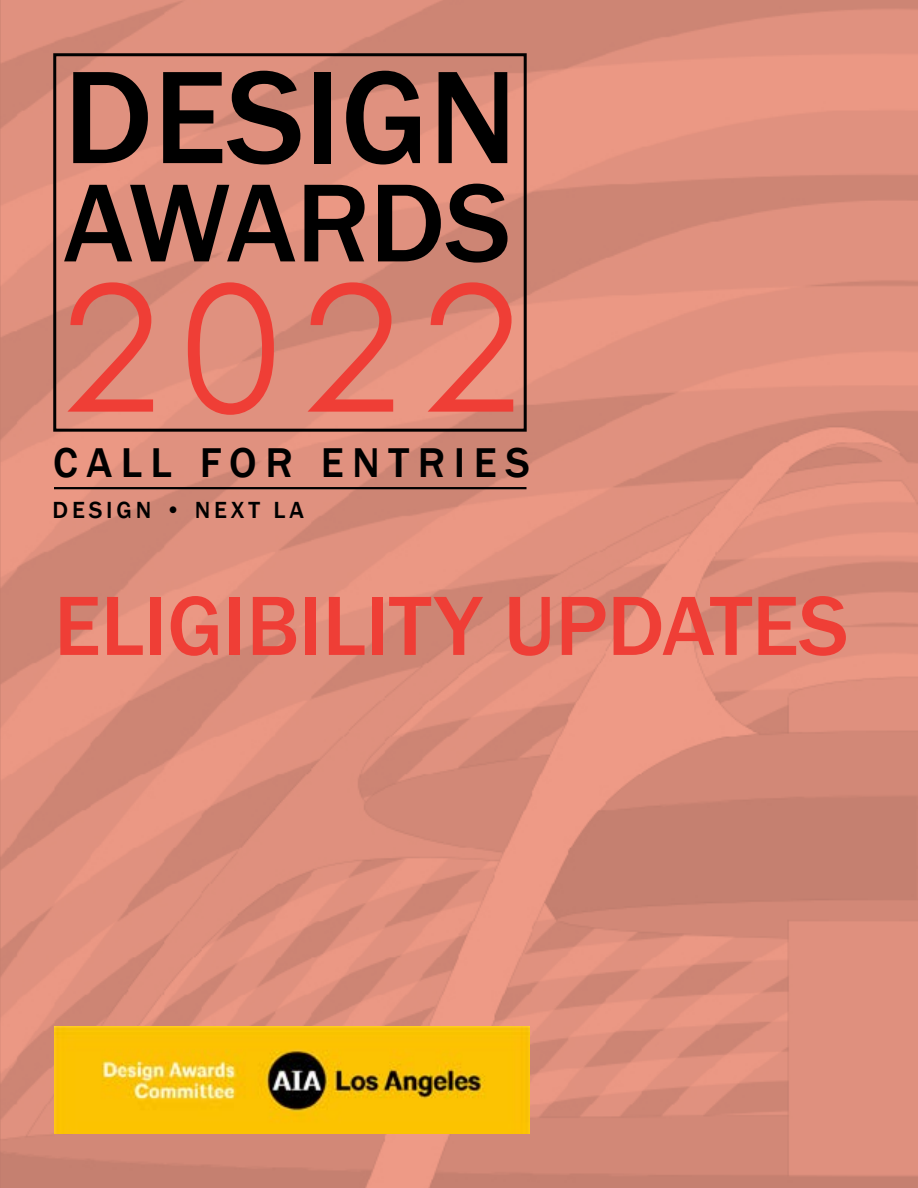
<style>
.page{position:relative;width:918px;height:1188px;background:#fff}
.page>*{position:absolute;margin:0;border:0;box-sizing:border-box;transform-origin:0 0}
.t1{font:175.5px "Century Gothic";color:#ef3e36}
.t2{font:500 136.5px "Franklin Gothic";color:#000}
.t3{font:500 114.9px "Franklin Gothic";color:#000}
.t4{font:500 87px "Franklin Gothic";color:#ef3e36}
.t5{font:500 42.75px "Franklin Gothic";letter-spacing:.2em;color:#000}
.t6{font:500 24px "Franklin Gothic";letter-spacing:.16em;color:#000}
</style>
<div class="page">
<img style="left:0;top:0;width:918px;height:1188px">
<div style="left:53px;top:53px;width:474px;height:379px;border:3px solid #000"></div>
<hr style="left:54px;top:487px;width:472px;height:2px;background:#000">
<img style="left:54px;top:1026px;width:476px;height:108px">
<h2 class="t2" style="left:64px;top:33px;width:455px">DESIGN</h2>
<h3 class="t3" style="left:64px;top:152px;width:449px">AWARDS</h3>
<h1 class="t1" style="left:62px;top:226px;width:459px">2022</h1>
<p class="t5" style="left:53px;top:436px;width:478px">CALL FOR ENTRIES</p>
<p class="t6" style="left:52px;top:495px;width:253px">DESIGN • NEXT LA</p>
<p class="t4" style="left:54px;top:572px;width:796px">ELIGIBILITY UPDATES</p>
</div>
